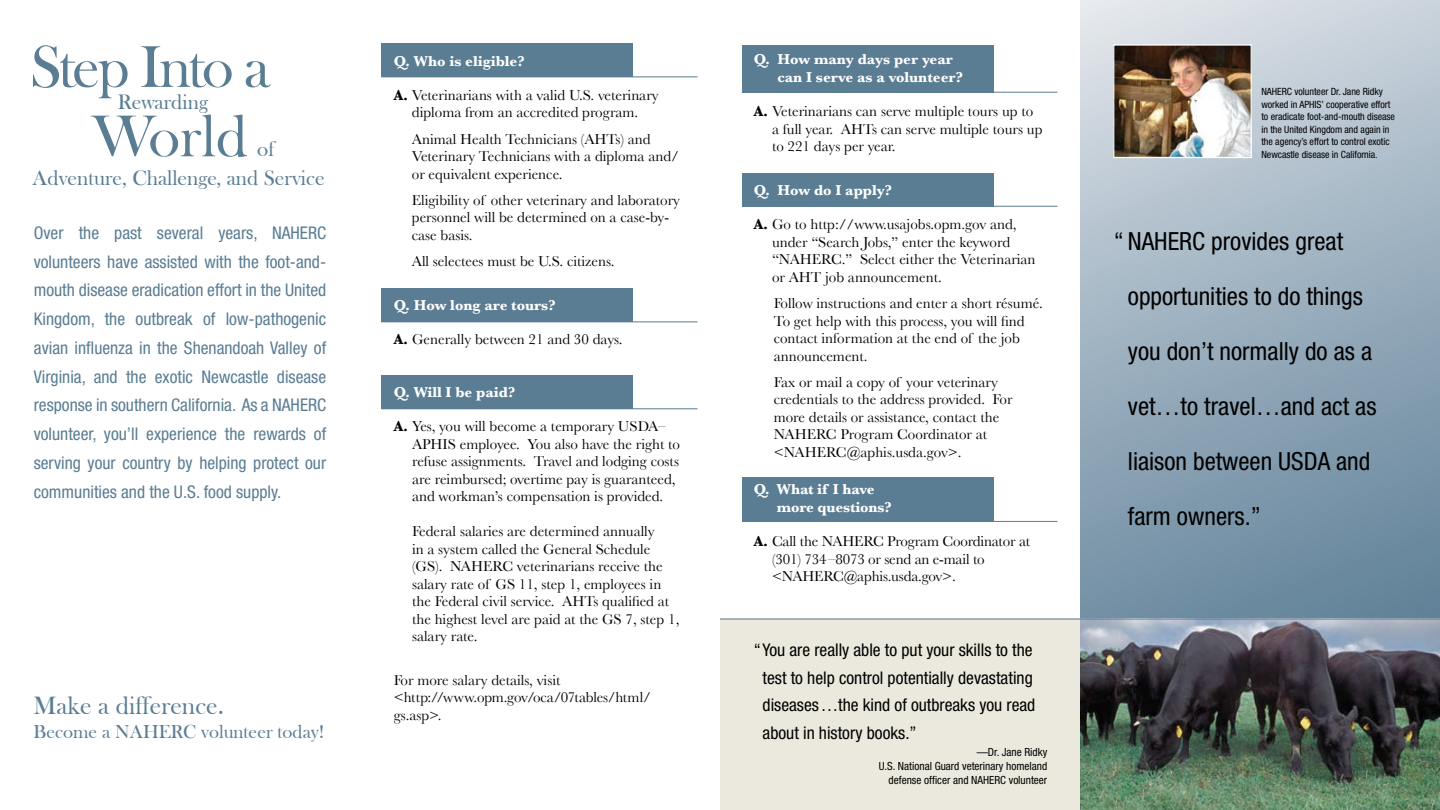
<style>
.page{position:relative;width:1440px;height:810px;background:#fff}
.page>*{position:absolute;margin:0;border:0;box-sizing:border-box;transform-origin:0 0}
.t1{font:61px/69.4px "Bask Old Face";letter-spacing:-.04em;color:#5a7d93}
.t2{font:25.75px "Bask Old Face";color:#5a7d93}
.t3{font:condensed 25px "Helvetica Neue";color:#000}
.t4{font:21.5px/28.8px "Bask Old Face";color:#5a7d93}
.t5{font:19.25px "Bask Old Face";color:#5a7d93}
.t6{font:condensed 17.5px/28.8px "Helvetica Neue";color:#5a7d93;text-align:justify}
.t7{font:condensed 17.5px/27.5px "Helvetica Neue";color:#000}
.t8{font:15px/17.5px "Baskerville";color:#000}
.t9{font:700 15px/17.5px "Baskerville";color:#fff}
.t10{font:condensed 11.25px/13.8px "Helvetica Neue";color:#000;text-align:right}
.t11{font:condensed 10px/12.5px "Helvetica Neue";letter-spacing:-.005em;color:#000}
.s1{font-weight:700}
.s2{font-weight:700;color:#fff}
</style>
<div class="page">
<div style="left:742px;top:477px;width:252px;height:45px;background:#5a7d93"></div>
<div style="left:742px;top:173px;width:252px;height:34px;background:#5a7d93"></div>
<div style="left:742px;top:45px;width:252px;height:47px;background:#5a7d93"></div>
<hr style="left:742px;top:92px;width:316px;height:1px;background:#5a7d93">
<hr style="left:742px;top:206px;width:316px;height:1px;background:#5a7d93">
<hr style="left:742px;top:521px;width:316px;height:1px;background:#5a7d93">
<div style="left:381px;top:376px;width:252px;height:33px;background:#5a7d93"></div>
<hr style="left:381px;top:408px;width:317px;height:1px;background:#5a7d93">
<div style="left:381px;top:289px;width:252px;height:33px;background:#5a7d93"></div>
<hr style="left:381px;top:322px;width:317px;height:1px;background:#5a7d93">
<div style="left:720px;top:619px;width:363px;height:191px;background:#ebe9dd"></div>
<div style="left:381px;top:44px;width:251px;height:33px;background:#5a7d93"></div>
<hr style="left:381px;top:77px;width:317px;height:1px;background:#5a7d93">
<svg style="left:1080px;top:0;width:360px;height:619px;background:#9aaebd"></svg>
<img style="left:1080px;top:620px;width:360px;height:190px">
<img style="left:1115px;top:46px;width:135px;height:110px">
<div style="left:1113px;top:44px;width:139px;height:114px;border:1px solid #fff"></div>
<hr style="left:720px;top:619px;width:720px;height:1px;background:#5a7d93">
<h1 class="t1" style="left:92px;top:33px;width:180px;text-indent:-62px">Step Into a<br>World</h1>
<h3 class="t4" style="left:118px;top:88px;width:92px">Rewarding</h3>
<h3 class="t4" style="left:32px;top:135px;width:294px;text-indent:225px">of<br>Adventure, Challenge, and Service</h3>
<p class="t6" style="left:34px;top:218px;width:294px">Over the past several years, NAHERC volunteers have assisted with the foot-and&shy;mouth disease eradication effort in the United Kingdom, the outbreak of low-pathogenic avian influenza in the Shenandoah Valley of Virginia, and the exotic Newcastle disease response in southern California. As a NAHERC volunteer, you’ll experience the rewards of serving your country by helping protect our communities and the U.S. food supply.</p>
<h2 class="t2" style="left:33px;top:692px;width:192px">Make a difference.</h2>
<p class="t5" style="left:33px;top:721px;width:292px">Become a NAHERC volunteer today!</p>
<p class="t9" style="left:394px;top:52px;width:132px">Q. Who is eligible?</p>
<p class="t8" style="left:394px;top:86px;width:267px;text-align:center"><span class="s1">A.</span> Veterinarians with a valid U.S. veterinary diploma from an accredited program.</p>
<p class="t8" style="left:412px;top:130px;width:269px;text-indent:-18px"><span class="s2">A.</span> Animal Health Technicians (AHTs) and<br>Veterinary Technicians with a diploma and/ or equivalent experience.</p>
<p class="t8" style="left:412px;top:191px;width:270px;text-indent:-18px"><span class="s2">A.</span> Eligibility of other veterinary and laboratory personnel will be determined on a case-by&shy;case basis.</p>
<p class="t8" style="left:394px;top:252px;width:222px"><span class="s2">A.</span> All selectees must be U.S. citizens.</p>
<p class="t9" style="left:394px;top:296px;width:163px">Q. How long are tours?</p>
<p class="t8" style="left:394px;top:331px;width:230px"><span class="s1">A.</span> Generally between 21 and 30 days.</p>
<p class="t9" style="left:394px;top:383px;width:123px">Q. Will I be paid?</p>
<p class="t8" style="left:412px;top:417px;width:270px;text-indent:-18px"><span class="s1">A.</span> Yes, you will become a temporary USDA– APHIS employee. You also have the right to refuse assignments. Travel and lodging costs are reimbursed; overtime pay is guaranteed, and workman’s compensation is provided.</p>
<p class="t8" style="left:412px;top:522px;width:269px">Federal salaries are determined annually<br>in a system called the General Schedule (GS). NAHERC veterinarians receive the salary rate of GS 11, step 1, employees in the Federal civil service. AHTs qualified at the highest level are paid at the GS 7, step 1, salary rate.</p>
<p class="t8" style="left:394px;top:671px;width:259px">For more salary details, visit &lt;http://www.opm.gov/oca/07tables/html/ gs.asp&gt;.</p>
<p class="t9" style="left:778px;top:51px;width:187px;text-indent:-24px">Q. How many days per year can I serve as a volunteer?</p>
<p class="t8" style="left:772px;top:102px;width:272px;text-indent:-18px"><span class="s1">A.</span> Veterinarians can serve multiple tours up to a full year. AHTs can serve multiple tours up to 221 days per year.</p>
<p class="t9" style="left:754px;top:181px;width:140px">Q. How do I apply?</p>
<p class="t8" style="left:772px;top:216px;width:265px;text-indent:-18px"><span class="s1">A.</span> Go to http://www.usajobs.opm.gov and, under “Search Jobs,” enter the keyword “NAHERC.” Select either the Veterinarian or AHT job announcement.</p>
<p class="t8" style="left:774px;top:294px;width:271px">Follow instructions and enter a short résumé.<br>To get help with this process, you will find contact information at the end of the job announcement.</p>
<p class="t8" style="left:774px;top:373px;width:240px">Fax or mail a copy of your veterinary credentials to the address provided. For more details or assistance, contact the NAHERC Program Coordinator at &lt;NAHERC@aphis.usda.gov&gt;.</p>
<p class="t9" style="left:777px;top:481px;width:116px;text-indent:-23px">Q. What if I have more questions?</p>
<p class="t8" style="left:772px;top:532px;width:260px;text-indent:-18px"><span class="s1">A.</span> Call the NAHERC Program Coordinator at (301) 734–8073 or send an e-mail to &lt;NAHERC@aphis.usda.gov&gt;.</p>
<p class="t7" style="left:763px;top:636px;width:274px;text-indent:-9px">“You are really able to put your skills to the test to help control potentially devastating diseases…the kind of outbreaks you read about in history books.”</p>
<p class="t10" style="left:879px;top:745px;width:170px">—Dr. Jane Ridky<br>U.S. National Guard veterinary homeland defense officer and NAHERC volunteer</p>
<p class="t11" style="left:1261px;top:85px;width:135px">NAHERC volunteer Dr. Jane Ridky worked in APHIS’ cooperative effort to eradicate foot-and-mouth disease in the United Kingdom and again in the agency’s effort to control exotic Newcastle disease in California.</p>
<h3 class="t3" style="left:1114px;top:226px;width:231px">“ NAHERC provides great</h3>
<h3 class="t3" style="left:1128px;top:281px;width:237px">opportunities to do things</h3>
<h3 class="t3" style="left:1128px;top:336px;width:246px">you don’t normally do as a</h3>
<h3 class="t3" style="left:1128px;top:391px;width:250px">vet…to travel…and act as</h3>
<h3 class="t3" style="left:1128px;top:446px;width:244px">liaison between USDA and</h3>
<h3 class="t3" style="left:1128px;top:501px;width:134px">farm owners.”</h3>
</div>
